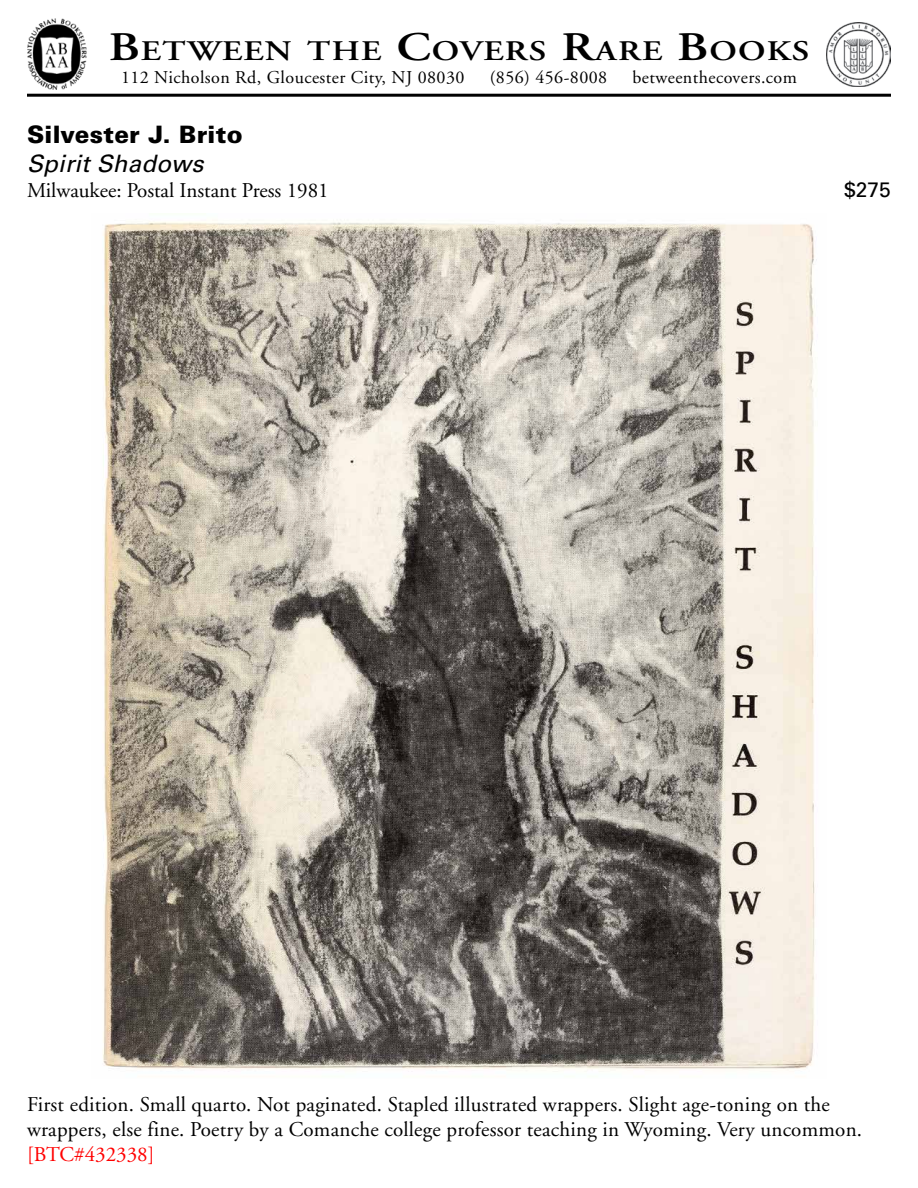
<style>
.page{position:relative;width:918px;height:1188px;background:#fff}
.page>*{position:absolute;margin:0;border:0;box-sizing:border-box;transform-origin:0 0}
.t1{font:600 28.35px "Adobe Garamond";letter-spacing:.035em;color:#000;scale:1.22 1}
.t2{font:900 24px "Univers";letter-spacing:.01em;color:#000}
.t3{font:italic 24px "Univers";letter-spacing:.01em;color:#000}
.t4{font:21px/25.2px "Adobe Garamond";letter-spacing:.01em;color:#000}
.t5{font:21px "Adobe Garamond";color:#f00}
.t6{font:21px "Univers";color:#000}
.t7{font:18px "Adobe Garamond";letter-spacing:.025em;color:#000}
.s1{font-size:40.5px}
</style>
<div class="page">
<img style="left:103px;top:220px;width:714px;height:852px">
<img style="left:826px;top:22px;width:65px;height:65px">
<img style="left:27px;top:19px;width:60px;height:71px">
<hr style="left:27px;top:94px;width:864px;height:3px;background:#000">
<h1 class="t1" style="left:109px;top:35px;width:576px"><span class="s1">B</span>ETWEEN THE <span class="s1">C</span>OVERS <span class="s1">R</span>ARE <span class="s1">B</span>OOKS</h1>
<p class="t7" style="left:121px;top:67px;width:345px">112 Nicholson Rd, Gloucester City, NJ 08030</p>
<p class="t7" style="left:490px;top:67px;width:119px">(856) 456-8008</p>
<p class="t7" style="left:633px;top:67px;width:166px">betweenthecovers.com</p>
<p class="t2" style="left:27px;top:119px;width:217px">Silvester J. Brito</p>
<p class="t3" style="left:27px;top:149px;width:178px">Spirit Shadows</p>
<p class="t4" style="left:27px;top:178px;width:303px">Milwaukee: Postal Instant Press 1981</p>
<p class="t6" style="left:844px;top:177px;width:48px">$275</p>
<p class="t4" style="left:27px;top:1092px;width:837px">First edition. Small quarto. Not paginated. Stapled illustrated wrappers. Slight age-toning on the wrappers, else fine. Poetry by a Comanche college professor teaching in Wyoming. Very uncommon.</p>
<p class="t5" style="left:27px;top:1143px;width:129px">[BTC#432338]</p>
</div>
